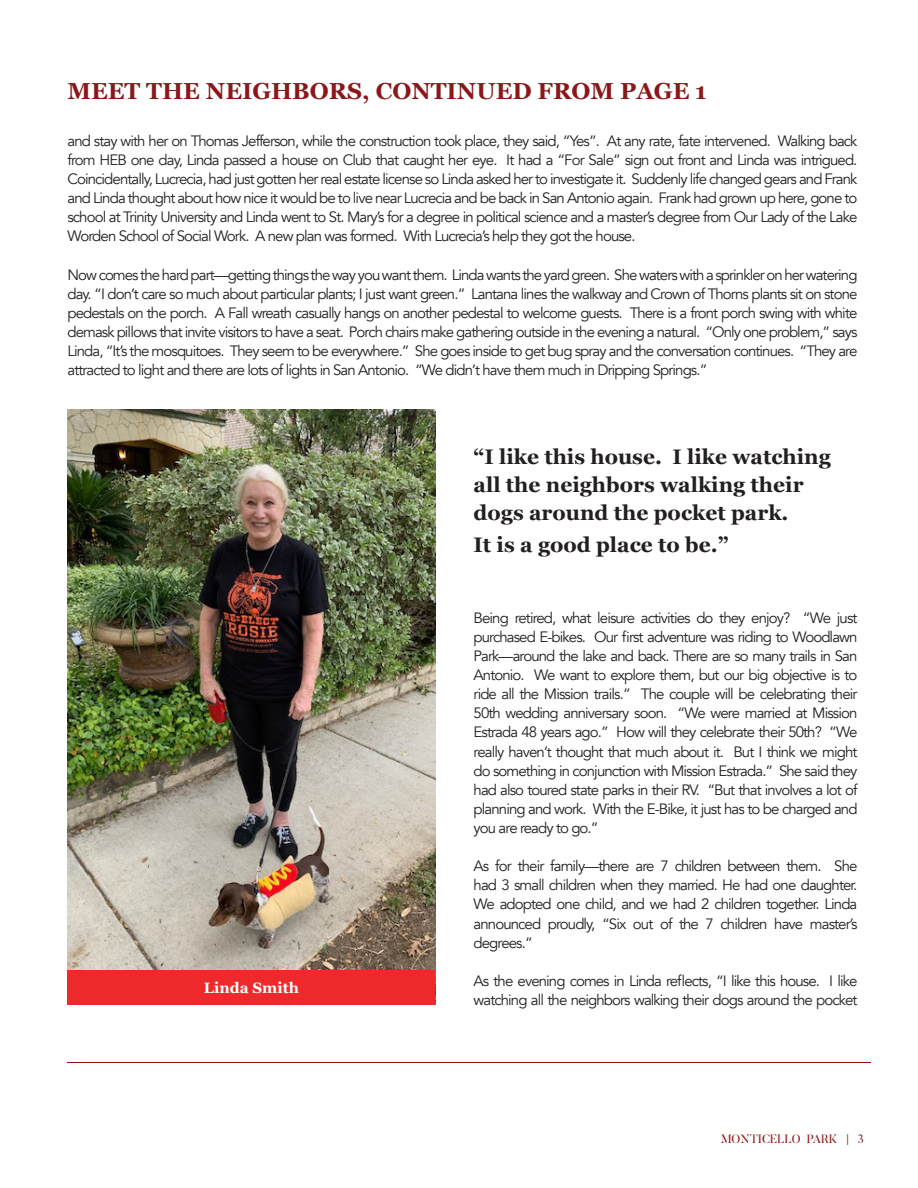
<style>
.page{position:relative;width:918px;height:1188px;background:#fff}
.page>*{position:absolute;margin:0;border:0;box-sizing:border-box;transform-origin:0 0}
.t1{font:700 23.1px "Georgia";color:#8b171a}
.t2{font:700 21px/28px "Georgia";color:#231f20}
.t3{font:15px/19px "Avenir";letter-spacing:-.06em;color:#231f20;text-align:justify}
.t4{font:700 15px "Georgia";color:#fff}
.t5{font:12px "Butler";color:#8b181c}
</style>
<div class="page">
<img style="left:68px;top:410px;width:367px;height:560px">
<div style="left:68px;top:970px;width:367px;height:35px;background:#ee292c"></div>
<p class="t1" style="left:68px;top:73px;width:641px">MEET THE NEIGHBORS, CONTINUED FROM PAGE 1</p>
<p class="t3" style="left:68px;top:132px;width:792px">and stay with her on Thomas Jefferson, while the construction took place, they said, “Yes”. At any rate, fate intervened. Walking back from HEB one day, Linda passed a house on Club that caught her eye. It had a “For Sale” sign out front and Linda was intrigued.<br>Coincidentally, Lucrecia, had just gotten her real estate license so Linda asked her to investigate it. Suddenly life changed gears and Frank and Linda thought about how nice it would be to live near Lucrecia and be back in San Antonio again. Frank had grown up here, gone to school at Trinity University and Linda went to St. Mary’s for a degree in political science and a master’s degree from Our Lady of the Lake Worden School of Social Work. A new plan was formed. With Lucrecia’s help they got the house.</p>
<p class="t3" style="left:68px;top:265px;width:792px">Now comes the hard part—getting things the way you want them. Linda wants the yard green. She waters with a sprinkler on her watering day. “I don’t care so much about particular plants; I just want green.” Lantana lines the walkway and Crown of Thorns plants sit on stone pedestals on the porch. A Fall wreath casually hangs on another pedestal to welcome guests. There is a front porch swing with white demask pillows that invite visitors to have a seat. Porch chairs make gathering outside in the evening a natural. “Only one problem,” says Linda, “It’s the mosquitoes. They seem to be everywhere.” She goes inside to get bug spray and the conversation continues. “They are attracted to light and there are lots of lights in San Antonio. “We didn’t have them much in Dripping Springs.”</p>
<p class="t4" style="left:204px;top:977px;width:97px">Linda Smith</p>
<p class="t2" style="left:474px;top:442px;width:359px">“I like this house. I like watching all the neighbors walking their dogs around the pocket park.</p>
<p class="t2" style="left:474px;top:529px;width:256px">It is a good place to be.”</p>
<p class="t3" style="left:474px;top:608px;width:385px">Being retired, what leisure activities do they enjoy? “We just purchased E-bikes. Our first adventure was riding to Woodlawn Park—around the lake and back. There are so many trails in San Antonio. We want to explore them, but our big objective is to ride all the Mission trails.” The couple will be celebrating their 50th wedding anniversary soon. “We were married at Mission Estrada 48 years ago.” How will they celebrate their 50th? “We really haven’t thought that much about it. But I think we might do something in conjunction with Mission Estrada.” She said they had also toured state parks in their RV. “But that involves a lot of planning and work. With the E-Bike, it just has to be charged and you are ready to go.”</p>
<p class="t3" style="left:474px;top:857px;width:385px">As for their family—there are 7 children between them. She had 3 small children when they married. He had one daughter.<br>We adopted one child, and we had 2 children together. Linda announced proudly, “Six out of the 7 children have master’s degrees.”</p>
<p class="t3" style="left:474px;top:971px;width:385px">As the evening comes in Linda reflects, “I like this house. I like watching all the neighbors walking their dogs around the pocket</p>
<p class="t5" style="left:721px;top:1131px;width:145px">MONTICELLO PARK | 3</p>
</div>
